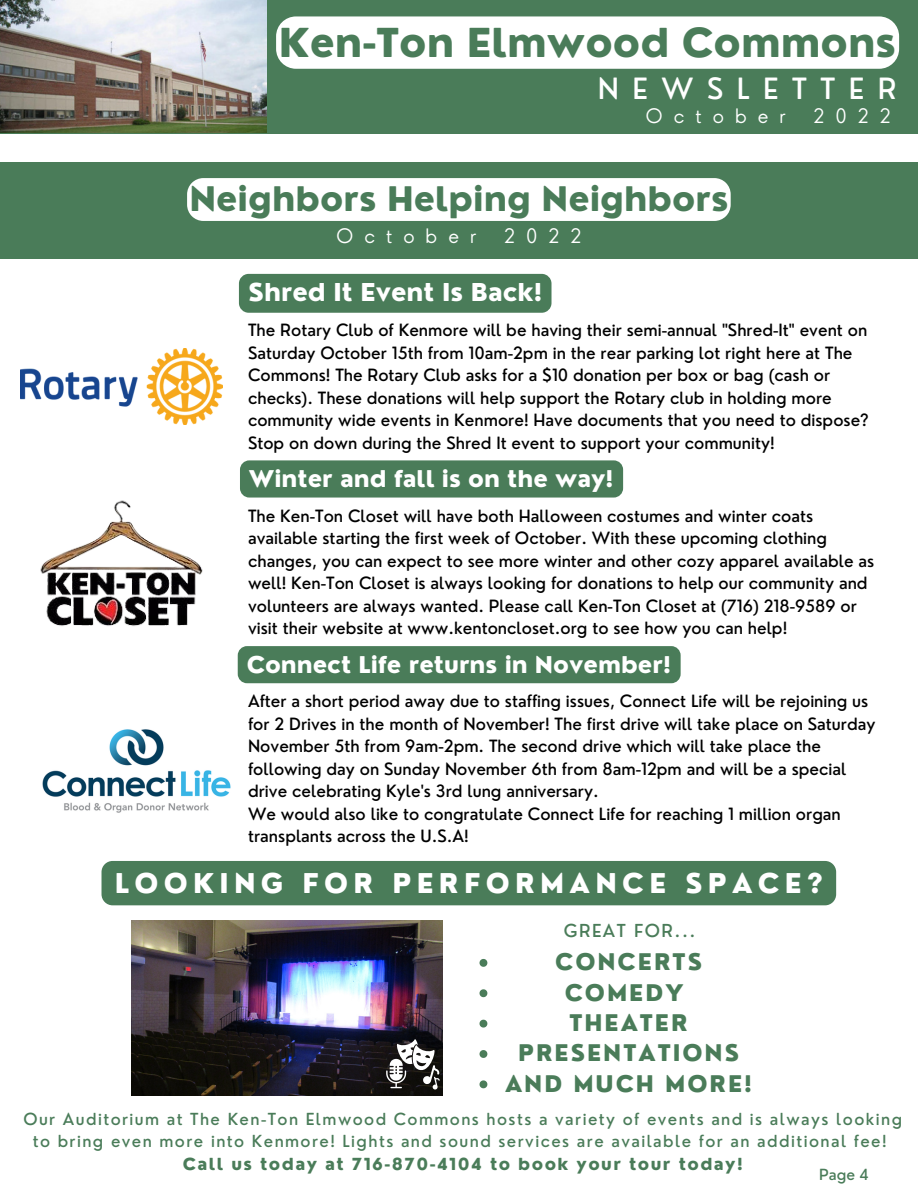
<style>
.page{position:relative;width:918px;height:1188px;background:#fff}
.page>*{position:absolute;margin:0;border:0;box-sizing:border-box;transform-origin:0 0}
.t1{font:800 38.85px "Nourd";color:#4a7c59}
.t2{font:800 33px "Nourd";color:#4a7c59}
.t3{font:500 28.65px "Nourd";letter-spacing:.475em;color:#fff}
.t4{font:800 26.55px "Nourd";letter-spacing:.2em;color:#fff}
.t5{font:800 24px "Nourd";color:#fff}
.t6{font:800 22.5px "Nourd";color:#fff}
.t7{font:800 22.35px/30.3px "Nourd";letter-spacing:.09em;color:#4a7c59;text-align:center}
.t8{font:300 19.5px "Nourd";letter-spacing:.565em;color:#fff}
.t9{font:500 17.4px "Nourd";letter-spacing:.09em;color:#4a7c59}
.t10{font:500 16.5px/22.5px "Nourd";color:#000}
.t11{font:500 16.2px/22.5px "Nourd";letter-spacing:.09em;color:#4a7c59;text-align:center}
.t12{font:800 16.2px "Nourd";letter-spacing:.09em;color:#4a7c59}
.t13{font:500 15px "Nourd";color:#4a7c59}
</style>
<div class="page">
<div style="left:0;top:0;width:918px;height:133px;background:#4a7c59"></div>
<img style="left:0;top:0;width:266px;height:132px">
<img style="left:20px;top:349px;width:203px;height:75px">
<div style="left:0;top:163px;width:918px;height:96px;background:#4a7c59"></div>
<div style="left:187px;top:178px;width:544px;height:43px;background:#fff"></div>
<img style="left:40px;top:500px;width:163px;height:126px">
<img style="left:131px;top:920px;width:312px;height:175px">
<svg style="left:386px;top:1038px;width:54px;height:52px"></svg>
<img style="left:42px;top:729px;width:189px;height:84px">
<div style="left:276px;top:16px;width:623px;height:53px;background:#fff;border-radius:20px"></div>
<div style="left:239px;top:274px;width:313px;height:39px;background:#4a7c59;border-radius:10px"></div>
<div style="left:240px;top:460px;width:383px;height:38px;background:#4a7c59;border-radius:9px"></div>
<div style="left:102px;top:861px;width:734px;height:44px;background:#4a7c59;border-radius:11px"></div>
<svg style="left:480px;top:959px;width:7px;height:8px"></svg>
<svg style="left:480px;top:989px;width:7px;height:8px"></svg>
<svg style="left:480px;top:1020px;width:7px;height:8px"></svg>
<svg style="left:480px;top:1050px;width:7px;height:8px"></svg>
<svg style="left:480px;top:1080px;width:7px;height:8px"></svg>
<div style="left:238px;top:646px;width:443px;height:37px;background:#4a7c59;border-radius:9px"></div>
<h1 class="t1" style="left:279px;top:18px;width:619px">Ken-Ton Elmwood Commons</h1>
<h3 class="t3" style="left:598px;top:70px;width:300px">NEWSLETTER</h3>
<p class="t8" style="left:646px;top:104px;width:141px">October</p>
<p class="t8" style="left:813px;top:104px;width:79px">2022</p>
<h2 class="t2" style="left:189px;top:178px;width:541px">Neighbors Helping Neighbors</h2>
<p class="t8" style="left:337px;top:223px;width:141px">October</p>
<p class="t8" style="left:504px;top:223px;width:79px">2022</p>
<h3 class="t5" style="left:249px;top:277px;width:295px">Shred It Event Is Back!</h3>
<p class="t10" style="left:248px;top:319px;width:622px">The Rotary Club of Kenmore will be having their semi-annual "Shred-It" event on Saturday October 15th from 10am-2pm in the rear parking lot right here at The Commons! The Rotary Club asks for a $10 donation per box or bag (cash or checks). These donations will help support the Rotary club in holding more community wide events in Kenmore! Have documents that you need to dispose?<br>Stop on down during the Shred It event to support your community!</p>
<h3 class="t6" style="left:249px;top:465px;width:366px">Winter and fall is on the way!</h3>
<p class="t10" style="left:248px;top:504px;width:628px">The Ken-Ton Closet will have both Halloween costumes and winter coats available starting the first week of October. With these upcoming clothing changes, you can expect to see more winter and other cozy apparel available as well! Ken-Ton Closet is always looking for donations to help our community and volunteers are always wanted. Please call Ken-Ton Closet at (716) 218-9589 or visit their website at www.kentoncloset.org to see how you can help!</p>
<h3 class="t6" style="left:247px;top:651px;width:426px">Connect Life returns in November!</h3>
<p class="t10" style="left:248px;top:690px;width:629px">After a short period away due to staffing issues, Connect Life will be rejoining us for 2 Drives in the month of November! The first drive will take place on Saturday November 5th from 9am-2pm. The second drive which will take place the following day on Sunday November 6th from 8am-12pm and will be a special drive celebrating Kyle's 3rd lung anniversary.<br>We would also like to congratulate Connect Life for reaching 1 million organ transplants across the U.S.A!</p>
<h3 class="t4" style="left:115px;top:867px;width:710px">LOOKING FOR PERFORMANCE SPACE?</h3>
<p class="t9" style="left:564px;top:919px;width:133px">GREAT FOR...</p>
<h3 class="t7" style="left:505px;top:947px;width:249px">CONCERTS<br>COMEDY<br>THEATER<br>PRESENTATIONS<br>AND MUCH MORE!</h3>
<p class="t11" style="left:23px;top:1108px;width:880px">Our Auditorium at The Ken-Ton Elmwood Commons hosts a variety of events and is always looking to bring even more into Kenmore! Lights and sound services are available for an additional fee!</p>
<p class="t12" style="left:183px;top:1154px;width:561px">Call us today at 716-870-4104 to book your tour today!</p>
<p class="t13" style="left:819px;top:1165px;width:51px">Page 4</p>
</div>
